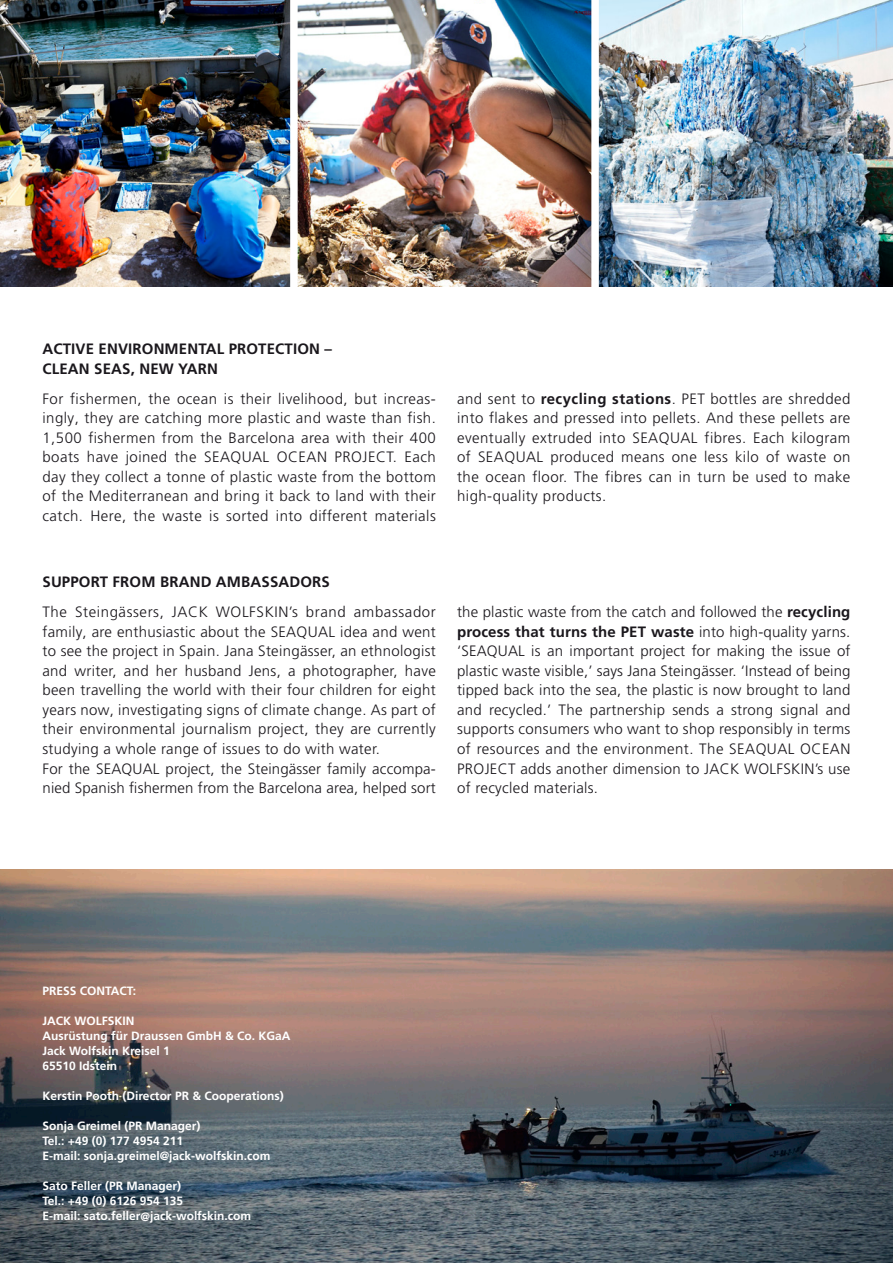
<style>
.page{position:relative;width:893px;height:1263px;background:#fff}
.page>*{position:absolute;margin:0;border:0;box-sizing:border-box;transform-origin:0 0}
.t1{font:300 15px/19.5px "Frutiger LT Pro";letter-spacing:.02em;color:#1a171c;text-align:justify}
.t2{font:700 15px/19.5px "Frutiger LT Pro";letter-spacing:.01em;color:#1a171c}
.t3{font:700 12px/15px "Frutiger LT Pro";color:#fff}
.s1{font-weight:700}
</style>
<div class="page">
<img style="left:0;top:870px;width:893px;height:393px">
<img style="left:0;top:0;width:290px;height:286px">
<img style="left:298px;top:0;width:293px;height:286px">
<img style="left:599px;top:0;width:294px;height:286px">
<p class="t2" style="left:43px;top:339px;width:291px">ACTIVE ENVIRONMENTAL PROTECTION –<br>CLEAN SEAS, NEW YARN</p>
<p class="t1" style="left:43px;top:389px;width:395px">For fishermen, the ocean is their livelihood, but increas&shy;ingly, they are catching more plastic and waste than fish.<br>1,500 fishermen from the Barcelona area with their 400 boats have joined the SEAQUAL OCEAN PROJECT. Each day they collect a tonne of plastic waste from the bottom of the Mediterranean and bring it back to land with their catch. Here, the waste is sorted into different materials</p>
<p class="t1" style="left:457px;top:389px;width:395px">and sent to <span class="s1">recycling stations</span>. PET bottles are shredded into flakes and pressed into pellets. And these pellets are eventually extruded into SEAQUAL fibres. Each kilogram of SEAQUAL produced means one less kilo of waste on the ocean floor. The fibres can in turn be used to make high-quality products.</p>
<p class="t2" style="left:43px;top:573px;width:289px">SUPPORT FROM BRAND AMBASSADORS</p>
<p class="t1" style="left:43px;top:603px;width:395px;text-align:left">The Steingässers, JACK WOLFSKIN’s brand ambassador family, are enthusiastic about the SEAQUAL idea and went to see the project in Spain. Jana Steingässer, an ethnologist and writer, and her husband Jens, a photographer, have been travelling the world with their four children for eight years now, investigating signs of climate change. As part of their environmental journalism project, they are currently studying a whole range of issues to do with water.<br>For the SEAQUAL project, the Steingässer family accompa&shy;nied Spanish fishermen from the Barcelona area, helped sort</p>
<p class="t1" style="left:457px;top:603px;width:395px">the plastic waste from the catch and followed the <span class="s1">recycling process that turns the PET waste</span> into high-quality yarns. ‘SEAQUAL is an important project for making the issue of plastic waste visible,’ says Jana Steingässer. ‘Instead of being tipped back into the sea, the plastic is now brought to land and recycled.’ The partnership sends a strong signal and supports consumers who want to shop responsibly in terms of resources and the environment. The SEAQUAL OCEAN PROJECT adds another dimension to JACK WOLFSKIN’s use of recycled materials.</p>
<p class="t3" style="left:43px;top:984px;width:95px">PRESS CONTACT:</p>
<p class="t3" style="left:43px;top:1014px;width:249px">JACK WOLFSKIN<br>Ausrüstung für Draussen GmbH &amp; Co. KGaA<br>Jack Wolfskin Kreisel 1<br>65510 Idstein</p>
<p class="t3" style="left:43px;top:1089px;width:243px">Kerstin Pooth (Director PR &amp; Cooperations)</p>
<p class="t3" style="left:43px;top:1119px;width:229px">Sonja Greimel (PR Manager)<br>Tel.: +49 (0) 177 4954 211<br>E-mail: sonja.greimel@jack-wolfskin.com</p>
<p class="t3" style="left:43px;top:1179px;width:210px">Sato Feller (PR Manager)<br>Tel.: +49 (0) 6126 954 135<br>E-mail: sato.feller@jack-wolfskin.com</p>
</div>
